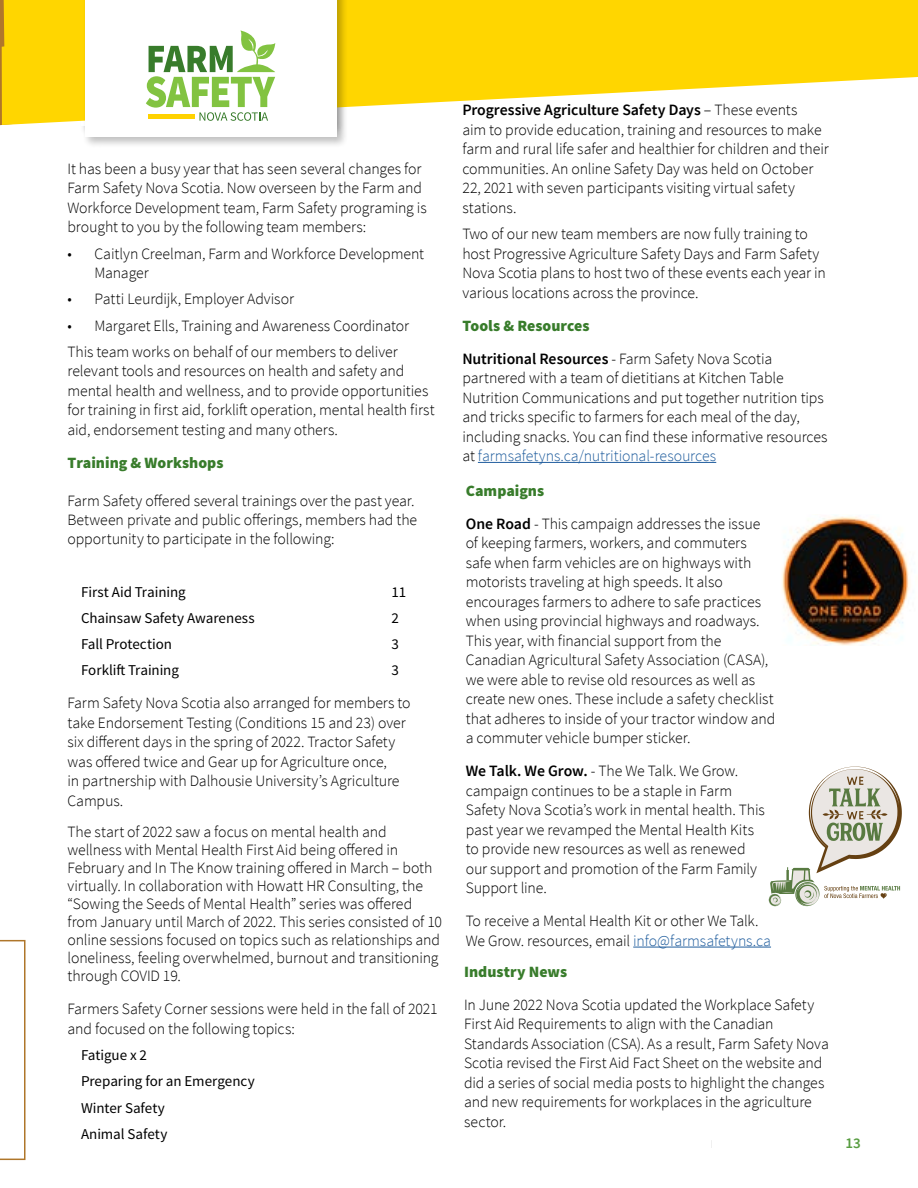
<style>
.page{position:relative;width:918px;height:1188px;background:#fff}
.page>*{position:absolute;margin:0;border:0;box-sizing:border-box;transform-origin:0 0}
.t1{font:300 15.75px/19.5px "Source Sans Pro";letter-spacing:-.005em;color:#000}
.t2{font:900 15.75px "Source Sans Pro";color:#387c2b}
.t3{font:15px/26.2px "Source Sans Pro";letter-spacing:-.005em;color:#000}
.s1{font-weight:600}
.s2{font-weight:900;color:#387c2b}
.s3{color:#215e9e}
</style>
<div class="page">
<svg style="left:0;top:939px;width:26px;height:222px"></svg>
<svg style="left:2px;top:0;width:916px;height:125px;fill:#ffd600"></svg>
<div style="left:82px;top:0;width:266px;height:148px;background:#000;opacity:.25"></div>
<div style="left:85px;top:0;width:252px;height:137px;background:#fff"></div>
<svg style="left:0;top:0;width:4px;height:47px"></svg>
<svg style="left:146px;top:30px;width:130px;height:91px"></svg>
<div style="left:148px;top:114px;width:47px;height:5px;background:#ffd200"></div>
<hr style="left:478px;top:462px;width:238px;height:1px;background:#215e9e">
<img style="left:782px;top:516px;width:128px;height:129px">
<hr style="left:633px;top:947px;width:138px;height:1px;background:#215e9e">
<svg style="left:769px;top:767px;width:133px;height:139px"></svg>
<p class="t1" style="left:68px;top:159px;width:361px">It has been a busy year that has seen several changes for Farm Safety Nova Scotia. Now overseen by the Farm and Workforce Development team, Farm Safety programing is brought to you by the following team members:</p>
<p class="t1" style="left:94px;top:244px;width:331px;text-indent:-27px">• Caitlyn Creelman, Farm and Workforce Development<br>Manager</p>
<p class="t1" style="left:68px;top:289px;width:228px">• Patti Leurdijk, Employer Advisor</p>
<p class="t1" style="left:68px;top:312px;width:343px;line-height:26.2px">• Margaret Ells, Training and Awareness Coordinator<br>This team works on behalf of our members to deliver</p>
<p class="t1" style="left:68px;top:361px;width:369px">relevant tools and resources on health and safety and mental health and wellness, and to provide opportunities for training in first aid, forklift operation, mental health first aid, endorsement testing and many others.</p>
<p class="t2" style="left:68px;top:452px;width:157px">Training &amp; Workshops</p>
<p class="t1" style="left:68px;top:491px;width:351px;line-height:19px">Farm Safety offered several trainings over the past year.<br>Between private and public offerings, members had the opportunity to participate in the following:</p>
<p class="t3" style="left:81px;top:579px;width:106px">First Aid Training</p>
<p class="t3" style="left:392px;top:579px;width:16px">11</p>
<p class="t3" style="left:81px;top:605px;width:175px">Chainsaw Safety Awareness</p>
<p class="t3" style="left:392px;top:605px;width:9px">2</p>
<p class="t3" style="left:81px;top:631px;width:93px">Fall Protection</p>
<p class="t3" style="left:392px;top:631px;width:9px">3</p>
<p class="t3" style="left:81px;top:658px;width:99px">Forklift Training</p>
<p class="t3" style="left:392px;top:658px;width:9px">3</p>
<p class="t1" style="left:68px;top:693px;width:345px">Farm Safety Nova Scotia also arranged for members to take Endorsement Testing (Conditions 15 and 23) over six different days in the spring of 2022. Tractor Safety was offered twice and Gear up for Agriculture once,<br>in partnership with Dalhousie University’s Agriculture Campus.</p>
<p class="t1" style="left:68px;top:823px;width:376px;line-height:18px">The start of 2022 saw a focus on mental health and wellness with Mental Health First Aid being offered in February and In The Know training offered in March – both virtually. In collaboration with Howatt HR Consulting, the “Sowing the Seeds of Mental Health” series was offered from January until March of 2022. This series consisted of 10 online sessions focused on topics such as relationships and loneliness, feeling overwhelmed, burnout and transitioning through COVID 19.</p>
<p class="t1" style="left:68px;top:999px;width:372px">Farmers Safety Corner sessions were held in the fall of 2021 and focused on the following topics:</p>
<p class="t3" style="left:81px;top:1042px;width:175px">Fatigue x 2<br>Preparing for an Emergency<br>Winter Safety<br>Animal Safety</p>
<p class="t1" style="left:462px;top:101px;width:368px"><span class="s1">Progressive Agriculture Safety Days</span> – These events<br>aim to provide education, training and resources to make farm and rural life safer and healthier for children and their communities. An online Safety Day was held on October 22, 2021 with seven participants visiting virtual safety stations.</p>
<p class="t1" style="left:462px;top:224px;width:365px">Two of our new team members are now fully training to host Progressive Agriculture Safety Days and Farm Safety Nova Scotia plans to host two of these events each year in various locations across the province.</p>
<p class="t1" style="left:462px;top:309px;width:311px;line-height:33px"><span class="s2">Tools &amp; Resources<br></span><span class="s1">Nutritional Resources</span> - Farm Safety Nova Scotia</p>
<p class="t1" style="left:462px;top:368px;width:367px">partnered with a team of dietitians at Kitchen Table Nutrition Communications and put together nutrition tips and tricks specific to farmers for each meal of the day, including snacks. You can find these informative resources at <span class="s3">farmsafetyns.ca/nutritional-resources</span></p>
<p class="t1" style="left:466px;top:474px;width:296px;line-height:33px"><span class="s2">Campaigns<br></span><span class="s1">One Road</span> - This campaign addresses the issue</p>
<p class="t1" style="left:466px;top:533px;width:311px">of keeping farmers, workers, and commuters safe when farm vehicles are on highways with motorists traveling at high speeds. It also encourages farmers to adhere to safe practices when using provincial highways and roadways.<br>This year, with financial support from the Canadian Agricultural Safety Association (CASA), we were able to revise old resources as well as create new ones. These include a safety checklist that adheres to inside of your tractor window and a commuter vehicle bumper sticker.</p>
<p class="t1" style="left:466px;top:761px;width:301px"><span class="s1">We Talk. We Grow.</span> - The We Talk. We Grow. campaign continues to be a staple in Farm Safety Nova Scotia’s work in mental health. This past year we revamped the Mental Health Kits to provide new resources as well as renewed our support and promotion of the Farm Family Support line.</p>
<p class="t1" style="left:466px;top:911px;width:307px">To receive a Mental Health Kit or other We Talk.<br>We Grow. resources, email <span class="s3">info@farmsafetyns.ca</span></p>
<p class="t2" style="left:464px;top:961px;width:105px">Industry News</p>
<p class="t1" style="left:464px;top:995px;width:366px">In June 2022 Nova Scotia updated the Workplace Safety First Aid Requirements to align with the Canadian Standards Association (CSA). As a result, Farm Safety Nova Scotia revised the First Aid Fact Sheet on the website and did a series of social media posts to highlight the changes and new requirements for workplaces in the agriculture sector.</p>
</div>
